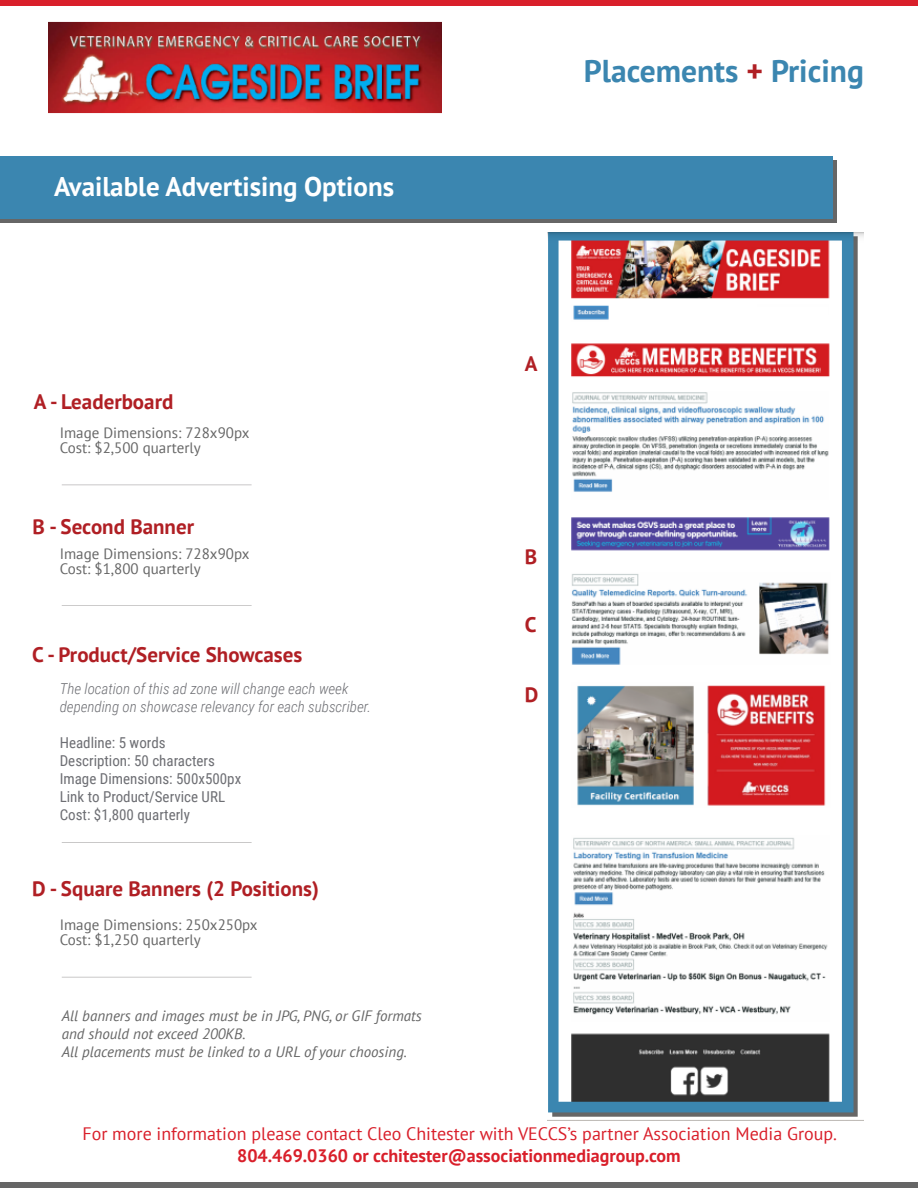
<style>
.page{position:relative;width:918px;height:1188px;background:#fff}
.page>*{position:absolute;margin:0;border:0;box-sizing:border-box;transform-origin:0 0}
.t1{font:700 31.5px "PT Sans";color:#3b86b0}
.t2{font:700 27px "PT Sans";color:#fff}
.t3{font:700 21px "PT Sans";color:#b01f24}
.t4{font:18px "PT Sans";color:#d91f2a}
.t5{font:700 18px "PT Sans";color:#d91f2a}
.t6{font:15px/15px "PT Sans";color:#666}
.t7{font:italic 15px/18px "PT Sans";color:#666}
.t8{font:15px/18px "Roboto Condensed";color:#6d6e73}
.t9{font:italic 300 15px/18px "Roboto Condensed";color:#6d6e73}
.s1{color:#b01f24}
</style>
<div class="page">
<img style="left:548px;top:232px;width:316px;height:885px">
<img style="left:48px;top:22px;width:393px;height:92px">
<div style="left:756px;top:307px;width:72px;height:24px;background:#fff"></div>
<div style="left:0;top:0;width:918px;height:5px;background:#d91f2a"></div>
<div style="left:0;top:1183px;width:918px;height:5px;background:#666"></div>
<svg style="left:0;top:161px;width:837px;height:62px;background:#5d6c74"></svg>
<div style="left:0;top:156px;width:832px;height:62px;background:#3b86b0"></div>
<hr style="left:62px;top:484px;width:190px;height:1px;background:#231f20">
<hr style="left:62px;top:842px;width:190px;height:1px;background:#231f20">
<hr style="left:62px;top:605px;width:190px;height:1px;background:#231f20">
<hr style="left:62px;top:977px;width:190px;height:1px;background:#231f20">
<h2 class="t2" style="left:54px;top:169px;width:342px">Available Advertising Options</h2>
<h3 class="t3" style="left:34px;top:388px;width:141px">A - Leaderboard</h3>
<p class="t6" style="left:60px;top:425px;width:191px">Image Dimensions: 728x90px<br>Cost: $2,500 quarterly</p>
<h3 class="t3" style="left:33px;top:512px;width:163px">B - Second Banner</h3>
<p class="t6" style="left:60px;top:546px;width:191px">Image Dimensions: 728x90px<br>Cost: $1,800 quarterly</p>
<h3 class="t3" style="left:32px;top:640px;width:272px">C - Product/Service Showcases</h3>
<p class="t9" style="left:60px;top:679px;width:313px">The location of this ad zone will change each week depending on showcase relevancy for each subscriber.</p>
<p class="t8" style="left:60px;top:733px;width:183px">Headline: 5 words<br>Description: 50 characters<br>Image Dimensions: 500x500px<br>Link to Product/Service URL<br>Cost: $1,800 quarterly</p>
<h3 class="t3" style="left:32px;top:875px;width:288px">D - Square Banners (2 Positions)</h3>
<p class="t6" style="left:60px;top:917px;width:199px">Image Dimensions: 250x250px<br>Cost: $1,250 quarterly</p>
<p class="t7" style="left:62px;top:1007px;width:362px">All banners and images must be in JPG, PNG, or GIF formats and should not exceed 200KB.<br>All placements must be linked to a URL of your choosing.</p>
<h1 class="t1" style="left:584px;top:50px;width:282px">Placements <span class="s1">+</span> Pricing</h1>
<h3 class="t3" style="left:525px;top:350px;width:14px">A</h3>
<h3 class="t3" style="left:525px;top:542px;width:14px">B</h3>
<h3 class="t3" style="left:525px;top:611px;width:13px">C</h3>
<h3 class="t3" style="left:525px;top:681px;width:15px">D</h3>
<p class="t4" style="left:82px;top:1122px;width:756px">For more information please contact Cleo Chitester with VECCS’s partner Association Media Group.</p>
<p class="t5" style="left:237px;top:1143px;width:445px">804.469.0360 or cchitester@associationmediagroup.com</p>
</div>
